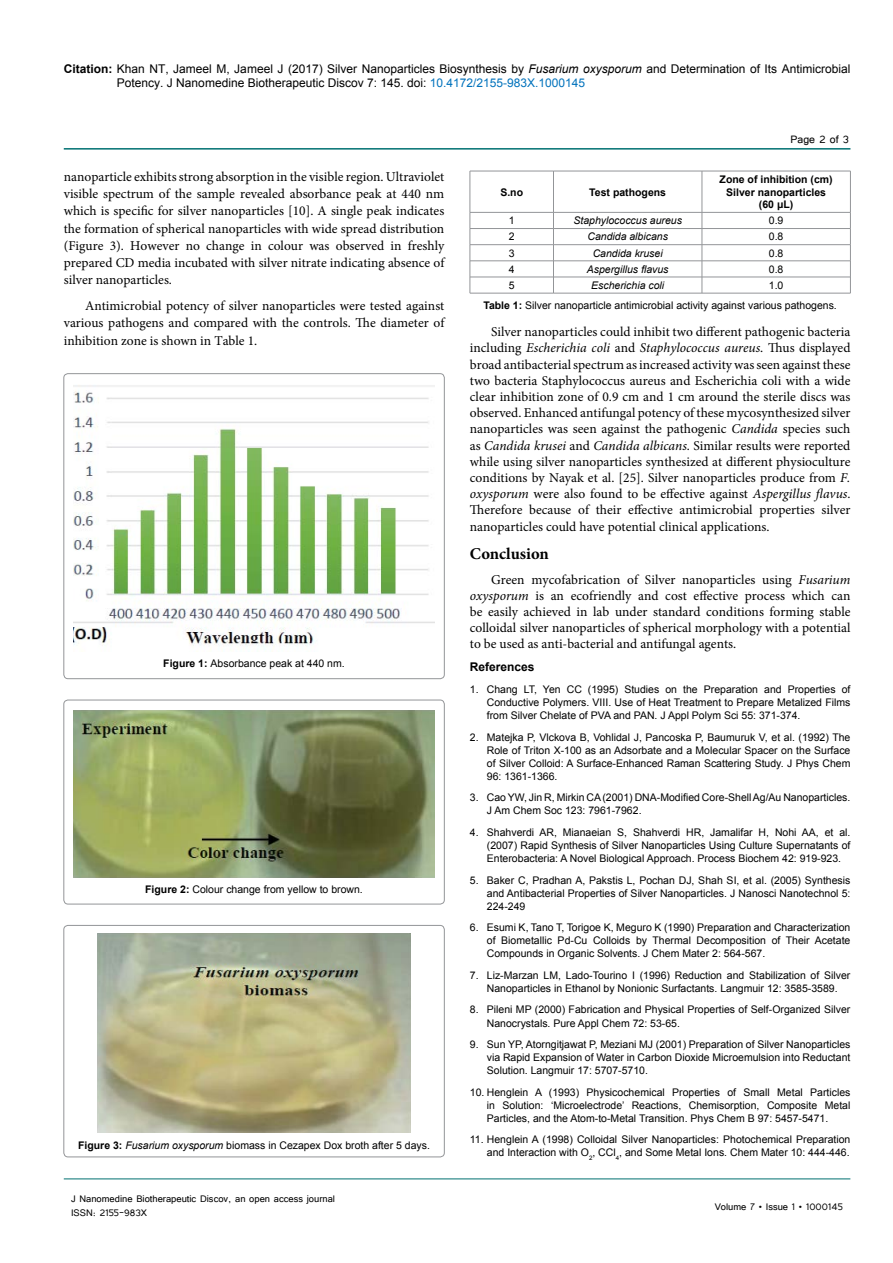
<style>
.page{position:relative;width:893px;height:1263px;background:#fff}
.page>*{position:absolute;margin:0;border:0;box-sizing:border-box;transform-origin:0 0}
.t1{font:700 16.5px "Minion Pro";color:#000}
.t2{font:13.5px/16.2px "Minion Pro";color:#000;text-align:justify}
.t3{font:13.5px "Tunga";color:#000}
.t4{font:12px/14.4px "Arial";color:#000}
.t5{font:12px/14.4px "Tunga";color:#000}
.t6{font:700 12px "Arial";color:#000}
.t7{font:10.5px/13px "Arial";color:#000;text-align:justify}
.t8{font:italic 10.5px "Arial";color:#000}
.t9{font:700 10.5px/12.6px "Arial";color:#000;text-align:center}
.s1{font-weight:700}
.s2{font-style:italic}
.s3{color:#0072bc}
</style>
<div class="page">
<hr style="left:64px;top:148px;width:786px;height:2px;background:#007071">
<hr style="left:64px;top:1179px;width:786px;height:1px;background:#007071">
<div style="left:64px;top:374px;width:380px;height:305px;border:1px solid #939598;border-radius:4px"></div>
<img style="left:74px;top:385px;width:360px;height:265px">
<div style="left:64px;top:700px;width:380px;height:204px;border:1px solid #939598;border-radius:4px"></div>
<img style="left:74px;top:711px;width:360px;height:166px">
<div style="left:64px;top:925px;width:380px;height:232px;border:1px solid #939598;border-radius:4px"></div>
<img style="left:98px;top:933px;width:313px;height:199px">
<hr style="left:470px;top:171px;width:83px;height:1px;background:#939598">
<hr style="left:470px;top:171px;width:1px;height:41px;background:#939598">
<hr style="left:553px;top:171px;width:149px;height:1px;background:#939598">
<hr style="left:553px;top:171px;width:1px;height:41px;background:#939598">
<hr style="left:702px;top:171px;width:148px;height:1px;background:#939598">
<hr style="left:702px;top:171px;width:1px;height:41px;background:#939598">
<hr style="left:850px;top:171px;width:1px;height:41px;background:#939598">
<hr style="left:470px;top:212px;width:83px;height:1px;background:#939598">
<hr style="left:553px;top:212px;width:149px;height:1px;background:#939598">
<hr style="left:702px;top:212px;width:148px;height:1px;background:#939598">
<hr style="left:470px;top:228px;width:83px;height:1px;background:#939598">
<hr style="left:553px;top:228px;width:149px;height:1px;background:#939598">
<hr style="left:702px;top:228px;width:148px;height:1px;background:#939598">
<hr style="left:470px;top:244px;width:83px;height:1px;background:#939598">
<hr style="left:553px;top:244px;width:149px;height:1px;background:#939598">
<hr style="left:702px;top:244px;width:148px;height:1px;background:#939598">
<hr style="left:470px;top:261px;width:83px;height:1px;background:#939598">
<hr style="left:553px;top:261px;width:149px;height:1px;background:#939598">
<hr style="left:702px;top:261px;width:148px;height:1px;background:#939598">
<hr style="left:470px;top:277px;width:83px;height:1px;background:#939598">
<svg style="left:470px;top:213px;width:1px;height:80px"></svg>
<hr style="left:553px;top:277px;width:149px;height:1px;background:#939598">
<svg style="left:553px;top:213px;width:1px;height:80px"></svg>
<hr style="left:702px;top:277px;width:148px;height:1px;background:#939598">
<svg style="left:702px;top:213px;width:1px;height:80px"></svg>
<svg style="left:850px;top:212px;width:1px;height:81px"></svg>
<hr style="left:470px;top:293px;width:83px;height:1px;background:#939598">
<hr style="left:553px;top:293px;width:149px;height:1px;background:#939598">
<hr style="left:702px;top:293px;width:148px;height:1px;background:#939598">
<p class="t4" style="left:117px;top:61px;width:735px;text-indent:-53px"><span class="s1">Citation:</span> Khan NT, Jameel M, Jameel J (2017) Silver Nanoparticles Biosynthesis by <span class="s2">Fusarium oxysporum</span> and Determination of Its Antimicrobial<br>Potency. J Nanomedine Biotherapeutic Discov 7: 145. doi: <span class="s3">10.4172/2155-983X.1000145</span></p>
<p class="t2" style="left:64px;top:168px;width:382px;line-height:17.2px">nanoparticle exhibits strong absorption in the visible region. Ultraviolet visible spectrum of the sample revealed absorbance peak at 440 nm which is specific for silver nanoparticles [10]. A single peak indicates the formation of spherical nanoparticles with wide spread distribution (Figure 3). However no change in colour was observed in freshly prepared CD media incubated with silver nitrate indicating absence of silver nanoparticles.</p>
<p class="t2" style="left:64px;top:297px;width:382px;line-height:17.2px;text-indent:21px">Antimicrobial potency of silver nanoparticles were tested against various pathogens and compared with the controls. The diameter of inhibition zone is shown in Table 1.</p>
<p class="t7" style="left:163px;top:657px;width:183px"><span class="s1">Figure 1:</span> Absorbance peak at 440 nm.</p>
<p class="t7" style="left:145px;top:883px;width:219px"><span class="s1">Figure 2:</span> Colour change from yellow to brown.</p>
<p class="t7" style="left:78px;top:1138px;width:353px"><span class="s1">Figure 3:</span> <span class="s2">Fusarium oxysporum</span> biomass in Cezapex Dox broth after 5 days.</p>
<p class="t5" style="left:71px;top:1190px;width:265px">J Nanomedine Biotherapeutic Discov, an open access journal<br>ISSN: 2155-983X</p>
<p class="t9" style="left:500px;top:186px;width:24px">S.no</p>
<p class="t9" style="left:589px;top:186px;width:78px">Test pathogens</p>
<p class="t3" style="left:790px;top:131px;width:60px">Page 2 of 3</p>
<p class="t9" style="left:720px;top:173px;width:115px">Zone of inhibition (cm)<br>Silver nanoparticles (60 μL)</p>
<p class="t7" style="left:509px;top:214px;width:7px">1</p>
<p class="t8" style="left:573px;top:214px;width:110px">Staphylococcus aureus</p>
<p class="t7" style="left:769px;top:214px;width:16px">0.9</p>
<p class="t7" style="left:509px;top:230px;width:7px">2</p>
<p class="t8" style="left:587px;top:230px;width:82px">Candida albicans</p>
<p class="t7" style="left:769px;top:230px;width:16px">0.8</p>
<p class="t7" style="left:509px;top:246px;width:7px">3</p>
<p class="t8" style="left:593px;top:246px;width:72px">Candida krusei</p>
<p class="t7" style="left:769px;top:246px;width:16px">0.8</p>
<p class="t7" style="left:509px;top:263px;width:7px">4</p>
<p class="t8" style="left:587px;top:262px;width:83px">Aspergillus flavus</p>
<p class="t7" style="left:769px;top:263px;width:16px">0.8</p>
<p class="t7" style="left:509px;top:279px;width:7px">5</p>
<p class="t8" style="left:591px;top:278px;width:74px">Escherichia coli</p>
<p class="t7" style="left:483px;top:275px;width:355px;line-height:20.4px;text-indent:285px">1.0<br><span class="s1">Table 1:</span> Silver nanoparticle antimicrobial activity against various pathogens.</p>
<p class="t2" style="left:470px;top:324px;width:382px;text-indent:21px">Silver nanoparticles could inhibit two different pathogenic bacteria including <span class="s2">Escherichia coli</span> and <span class="s2">Staphylococcus aureus</span>. Thus displayed broad antibacterial spectrum as increased activity was seen against these two bacteria Staphylococcus aureus and Escherichia coli with a wide clear inhibition zone of 0.9 cm and 1 cm around the sterile discs was observed. Enhanced antifungal potency of these mycosynthesized silver nanoparticles was seen against the pathogenic <span class="s2">Candida</span> species such as <span class="s2">Candida krusei</span> and <span class="s2">Candida albicans</span>. Similar results were reported while using silver nanoparticles synthesized at different physioculture conditions by Nayak et al. [25]. Silver nanoparticles produce from <span class="s2">F. oxysporum</span> were also found to be effective against <span class="s2">Aspergillus flavus</span>.<br>Therefore because of their effective antimicrobial properties silver nanoparticles could have potential clinical applications.</p>
<h1 class="t1" style="left:470px;top:542px;width:81px">Conclusion</h1>
<p class="t2" style="left:470px;top:571px;width:382px;text-indent:21px">Green mycofabrication of Silver nanoparticles using <span class="s2">Fusarium oxysporum</span> is an ecofriendly and cost effective process which can be easily achieved in lab under standard conditions forming stable colloidal silver nanoparticles of spherical morphology with a potential to be used as anti-bacterial and antifungal agents.</p>
<p class="t6" style="left:470px;top:659px;width:66px">References</p>
<p class="t7" style="left:487px;top:683px;width:365px;text-indent:-17px">1. Chang LT, Yen CC (1995) Studies on the Preparation and Properties of Conductive Polymers. VIII. Use of Heat Treatment to Prepare Metalized Films from Silver Chelate of PVA and PAN. J Appl Polym Sci 55: 371-374.</p>
<p class="t7" style="left:487px;top:730px;width:365px;text-indent:-17px">2. Matejka P, Vlckova B, Vohlidal J, Pancoska P, Baumuruk V, et al. (1992) The Role of Triton X-100 as an Adsorbate and a Molecular Spacer on the Surface of Silver Colloid: A Surface-Enhanced Raman Scattering Study. J Phys Chem 96: 1361-1366.</p>
<p class="t7" style="left:487px;top:791px;width:365px;text-indent:-17px">3. Cao YW, Jin R, Mirkin CA (2001) DNA-Modified Core-Shell Ag/Au Nanoparticles.<br>J Am Chem Soc 123: 7961-7962.</p>
<p class="t7" style="left:487px;top:826px;width:365px;text-indent:-17px">4. Shahverdi AR, Mianaeian S, Shahverdi HR, Jamalifar H, Nohi AA, et al. (2007) Rapid Synthesis of Silver Nanoparticles Using Culture Supernatants of Enterobacteria: A Novel Biological Approach. Process Biochem 42: 919-923.</p>
<p class="t7" style="left:487px;top:873px;width:365px;text-indent:-17px">5. Baker C, Pradhan A, Pakstis L, Pochan DJ, Shah SI, et al. (2005) Synthesis and Antibacterial Properties of Silver Nanoparticles. J Nanosci Nanotechnol 5:<br>224-249</p>
<p class="t7" style="left:487px;top:921px;width:365px;text-indent:-17px">6. Esumi K, Tano T, Torigoe K, Meguro K (1990) Preparation and Characterization of Biometallic Pd-Cu Colloids by Thermal Decomposition of Their Acetate Compounds in Organic Solvents. J Chem Mater 2: 564-567.</p>
<p class="t7" style="left:470px;top:969px;width:382px;text-align:center">7. Liz-Marzan LM, Lado-Tourino I (1996) Reduction and Stabilization of Silver<br>Nanoparticles in Ethanol by Nonionic Surfactants. Langmuir 12: 3585-3589.</p>
<p class="t7" style="left:487px;top:1003px;width:365px;text-indent:-17px">8. Pileni MP (2000) Fabrication and Physical Properties of Self-Organized Silver<br>Nanocrystals. Pure Appl Chem 72: 53-65.</p>
<p class="t7" style="left:487px;top:1038px;width:365px;text-indent:-17px">9. Sun YP, Atorngitjawat P, Meziani MJ (2001) Preparation of Silver Nanoparticles via Rapid Expansion of Water in Carbon Dioxide Microemulsion into Reductant Solution. Langmuir 17: 5707-5710.</p>
<p class="t7" style="left:487px;top:1086px;width:365px;text-indent:-17px">10. Henglein A (1993) Physicochemical Properties of Small Metal Particles in Solution: ‘Microelectrode’ Reactions, Chemisorption, Composite Metal Particles, and the Atom-to-Metal Transition. Phys Chem B 97: 5457-5471.</p>
<p class="t7" style="left:470px;top:1133px;width:382px;text-align:right">11. Henglein A (1998) Colloidal Silver Nanoparticles: Photochemical Preparation and Interaction with O<sub>2</sub>, CCl<sub>4</sub>, and Some Metal Ions. Chem Mater 10: 444-446.</p>
<p class="t5" style="left:715px;top:1199px;width:130px">Volume 7 • Issue 1 • 1000145</p>
</div>
